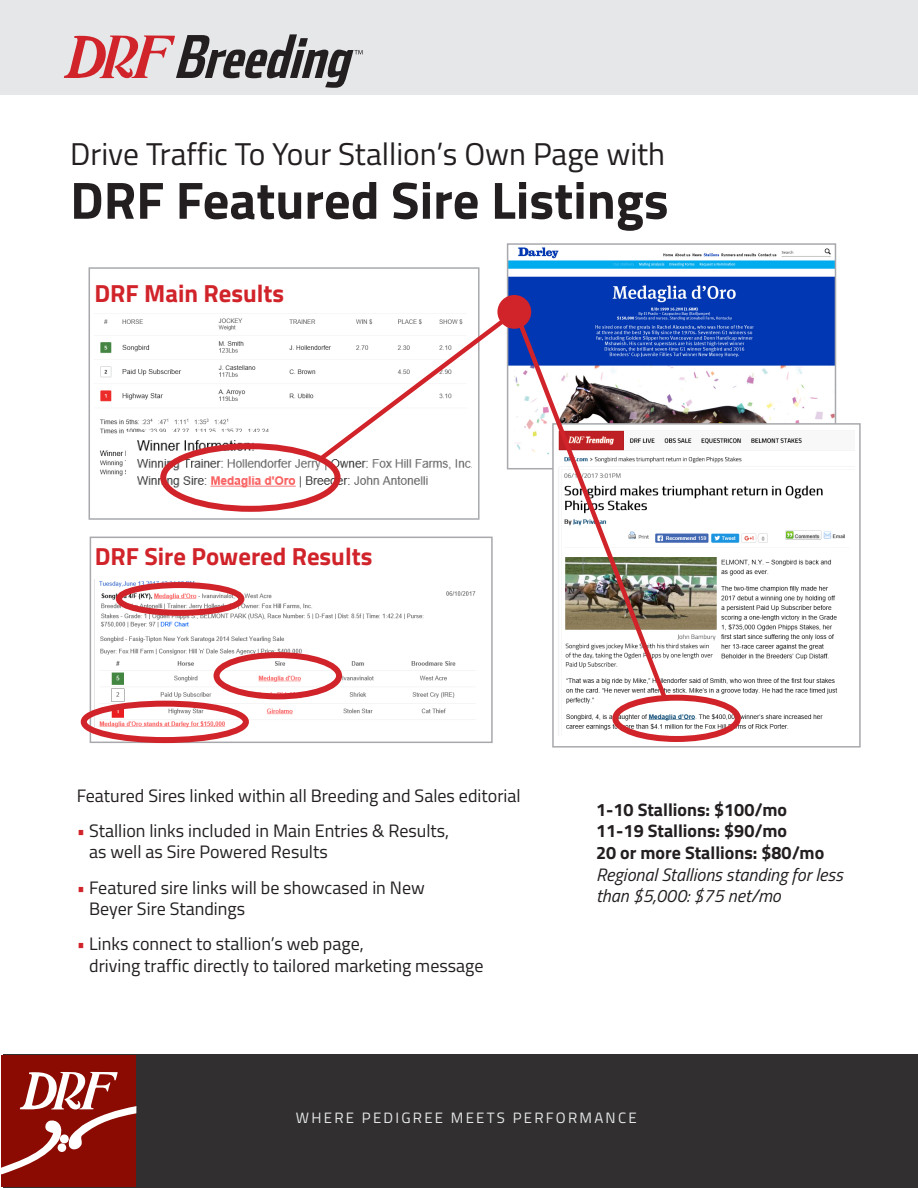
<style>
.page{position:relative;width:918px;height:1188px;background:#fff}
.page>*{position:absolute;margin:0;border:0;box-sizing:border-box;transform-origin:0 0}
.t1{font:700 52.5px "Titillium Web";color:#231f20}
.t2{font:31.5px "Titillium Web";color:#231f20}
.t3{font:700 24.75px "Titillium Web";color:#d1232a}
.t4{font:18px/21.6px "Titillium Web";color:#231f20}
.t5{font:700 18px "Titillium Web";color:#231f20}
.t6{font:italic 18px "Titillium Web";color:#231f20}
.t7{font:15px "Titillium Web";letter-spacing:.15em;color:#e6e7e9}
.s1{color:#d1232a}
</style>
<div class="page">
<img style="left:510px;top:247px;width:323px;height:176px">
<div style="left:507px;top:243px;width:329px;height:226px;border:2px solid #a8a9ad"></div>
<div style="left:89px;top:267px;width:391px;height:253px;background:#fff;border:2px solid #a8a9ad"></div>
<div style="left:0;top:0;width:918px;height:95px;background:#e6e7e9"></div>
<svg style="left:64px;top:34px;width:299px;height:54px"></svg>
<img style="left:100px;top:318px;width:216px;height:158px">
<img style="left:127px;top:432px;width:345px;height:73px">
<div style="left:160px;top:443px;width:181px;height:69px;border:6px solid #d1232a;border-radius:50%"></div>
<div style="left:552px;top:423px;width:309px;height:325px;background:#fff;border:2px solid #a8a9ad"></div>
<img style="left:558px;top:438px;width:287px;height:298px">
<img style="left:564px;top:670px;width:281px;height:66px">
<div style="left:612px;top:695px;width:129px;height:47px;border:6px solid #d1232a;border-radius:50%"></div>
<div style="left:90px;top:537px;width:403px;height:206px;background:#fff;border:2px solid #a8a9ad"></div>
<img style="left:94px;top:580px;width:382px;height:148px">
<div style="left:116px;top:582px;width:128px;height:34px;border:6px solid #d1232a;border-radius:50%"></div>
<div style="left:214px;top:652px;width:128px;height:47px;border:6px solid #d1232a;border-radius:50%"></div>
<div style="left:81px;top:701px;width:168px;height:42px;border:6px solid #d1232a;border-radius:50%"></div>
<div style="left:4px;top:1055px;width:914px;height:133px;background:#312f30"></div>
<div style="left:2px;top:1055px;width:134px;height:132px;background:#8b0a02"></div>
<svg style="left:1px;top:1071px;width:135px;height:103px"></svg>
<div style="left:497px;top:295px;width:34px;height:34px;background:#d1232a;border-radius:50%"></div>
<img style="left:513px;top:313px;width:158px;height:392px">
<svg style="left:316px;top:312px;width:197px;height:152px"></svg>
<p class="t2" style="left:70px;top:131px;width:597px">Drive Traffic To Your Stallion’s Own Page with</p>
<p class="t1" style="left:70px;top:160px;width:600px">DRF Featured Sire Listings</p>
<p class="t3" style="left:94px;top:274px;width:191px">DRF Main Results</p>
<p class="t3" style="left:95px;top:537px;width:279px">DRF Sire Powered Results</p>
<p class="t4" style="left:77px;top:784px;width:446px">Featured Sires linked within all Breeding and Sales editorial</p>
<p class="t4" style="left:89px;top:819px;width:362px;text-indent:-12px"><span class="s1">•</span> Stallion links included in Main Entries &amp; Results, as well as Sire Powered Results</p>
<p class="t4" style="left:89px;top:876px;width:337px;text-indent:-12px"><span class="s1">•</span> Featured sire links will be showcased in New<br>Beyer Sire Standings</p>
<p class="t4" style="left:89px;top:932px;width:396px;text-indent:-12px"><span class="s1">•</span> Links connect to stallion’s web page,<br>driving traffic directly to tailored marketing message</p>
<p class="t5" style="left:596px;top:796px;width:192px">1-10 Stallions: $100/mo</p>
<p class="t5" style="left:596px;top:817px;width:192px">11-19 Stallions: $90/mo</p>
<p class="t5" style="left:596px;top:839px;width:230px">20 or more Stallions: $80/mo</p>
<p class="t6" style="left:596px;top:861px;width:248px">Regional Stallions standing for less</p>
<p class="t6" style="left:596px;top:883px;width:186px">than $5,000: $75 net/mo</p>
<p class="t7" style="left:296px;top:1107px;width:342px">WHERE PEDIGREE MEETS PERFORMANCE</p>
</div>
